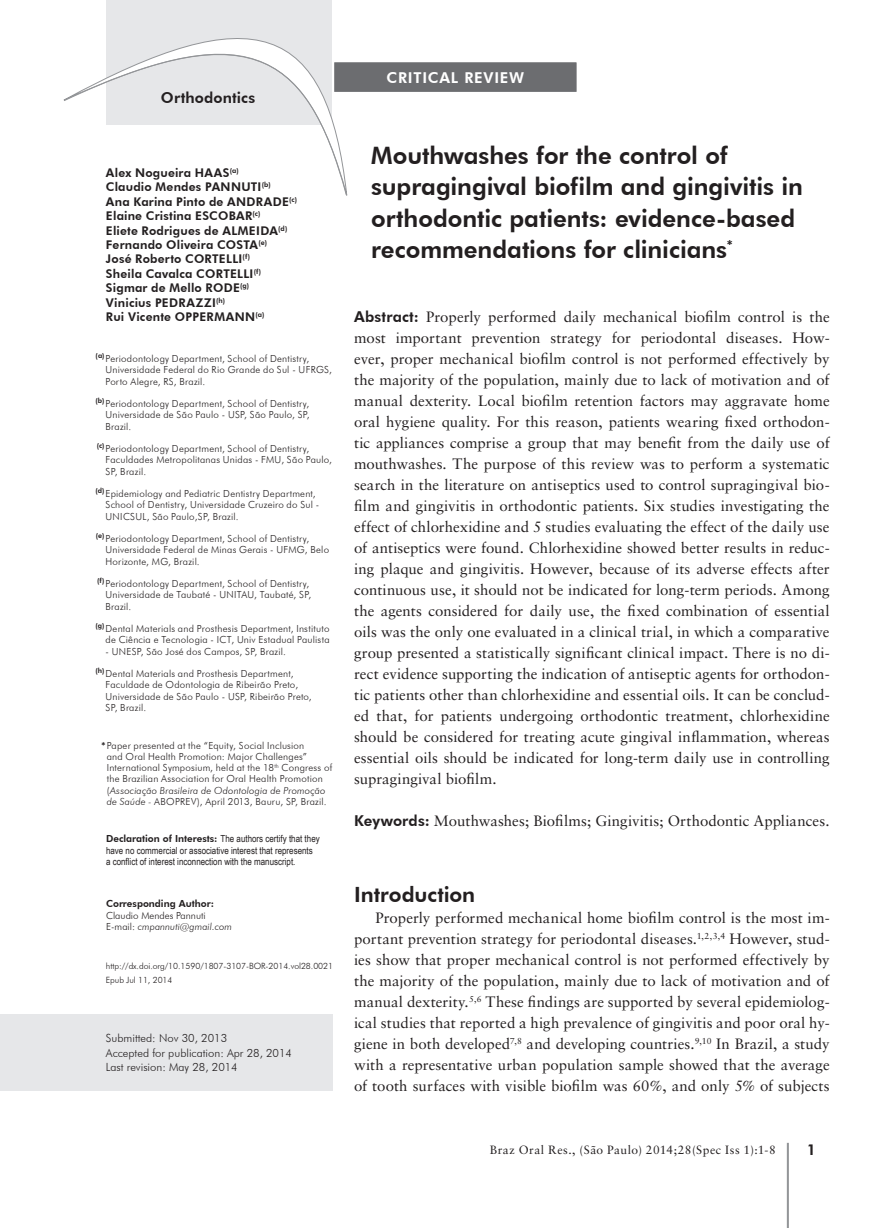
<style>
.page{position:relative;width:894px;height:1228px;background:#fff}
.page>*{position:absolute;margin:0;border:0;box-sizing:border-box;transform-origin:0 0}
.t1{font:800 24px/31.5px "Futura BT";color:#231f20}
.t2{font:800 21px "Futura BT";letter-spacing:-.005em;color:#231f20}
.t3{font:15px/21px "Sabon LT Std";color:#231f20;text-align:justify}
.t4{font:800 15px "Futura BT";letter-spacing:.05em;color:#fff}
.t5{font:800 15px "Futura BT";letter-spacing:.005em;color:#231f20}
.t6{font:800 12px/14.4px "Futura BT";letter-spacing:.02em;color:#231f20}
.t7{font:12px "Sabon LT Std";letter-spacing:.04em;color:#231f20}
.t8{font:300 11.25px/14.2px "Futura BT";color:#231f20}
.t9{font:300 9.75px/11.2px "Futura BT";letter-spacing:.02em;color:#231f20}
.t10{font:9.75px/11.7px "Arial Narrow";color:#231f20}
.t11{font:300 9.75px/11.7px "Futura BT";color:#231f20}
.t12{font:800 9.75px "Futura BT";color:#231f20}
.t13{font:300 8.7px/14.2px "Futura BT";letter-spacing:-.005em;color:#231f20}
.t14{font:800 6.9px "Futura BT";color:#231f20}
.s1{font-weight:800}
.s2{font-style:italic}
.s3{font-family:"Futura BT";font-weight:800}
</style>
<div class="page">
<div style="left:106px;top:0;width:226px;height:43px;background:#e6e7e9"></div>
<div style="left:0;top:1014px;width:333px;height:76px;background:#e6e7e9"></div>
<svg style="left:63px;top:43px;width:284px;height:153px"></svg>
<hr style="left:786px;top:1143px;width:2px;height:85px;background:#939598">
<div style="left:333px;top:61px;width:244px;height:32px;background:#6c6d70"></div>
<div style="left:332px;top:60px;width:246px;height:34px;border:2px solid #fff"></div>
<p class="t5" style="left:161px;top:89px;width:96px">Orthodontics</p>
<p class="t6" style="left:106px;top:165px;width:193px">Alex Nogueira HAAS<sup>(a)<br></sup>Claudio Mendes PANNUTI <sup>(b)<br></sup>Ana Karina Pinto de ANDRADE <sup>(c)<br></sup>E laine Cristina ESCOBAR<sup>(c)<br></sup>E liete Rodrigues de ALMEI DA<sup>(d)<br></sup>Fernando Oliveira COSTA<sup>(e)<br></sup>José Roberto CORTELLI</p>
<p class="t14" style="left:242px;top:253px;width:9px">(f)</p>
<p class="t6" style="left:106px;top:266px;width:116px">Sheila Cavalca CORTELLI</p>
<p class="t14" style="left:253px;top:267px;width:9px">(f)</p>
<p class="t6" style="left:106px;top:281px;width:160px">Sigmar de Mello RODE <sup>(g)<br></sup>Vinicius PE DRAZZI <sup>(h)<br></sup>Rui Vicente OPPERMANN<sup>(a)</sup></p>
<p class="t9" style="left:105px;top:353px;width:228px;text-indent:-10px"><sup>(a)</sup>Periodontology Department, School of Dentistry,<br>Universidade Federal do Rio Grande do Sul - UFRGS,<br>Porto Alegre, RS, Brazil.</p>
<p class="t9" style="left:105px;top:398px;width:206px;text-align:justify;text-indent:-10px"><sup>(b)</sup>Periodontology Department, School of Dentistry, Universidade de São Paulo - USP, São Paulo, SP, Brazil.</p>
<p class="t9" style="left:105px;top:443px;width:228px;text-indent:-9px"><sup>(c)</sup>Periodontology Department, School of Dentistry,<br>Faculdades Metropolitanas Unidas - FMU, São Paulo,<br>SP, Brazil.</p>
<p class="t9" style="left:105px;top:488px;width:215px;text-indent:-10px"><sup>(d)</sup>Epidemiology and Pediatric Dentistry Department,<br>School of Dentistry, Universidade Cruzeiro do Sul -<br>UNICSUL, São Paulo,SP, Brazil.</p>
<p class="t9" style="left:105px;top:533px;width:225px;text-indent:-10px"><sup>(e)</sup>Periodontology Department, School of Dentistry,<br>Universidade Federal de Minas Gerais - UFMG, Belo<br>Horizonte, MG, Brazil.</p>
<p class="t9" style="left:105px;top:578px;width:207px;text-indent:-8px"><sup>(f)</sup>Periodontology Department, School of Dentistry,<br>Universidade de Taubaté - UNITAU, Taubaté, SP,<br>Brazil.</p>
<p class="t9" style="left:96px;top:623px;width:235px;text-align:right"><sup>(g)</sup>Dental Materials and Prosthesis Department, Instituto de Ciência e Tecnologia - ICT, Univ Estadual Paulista</p>
<p class="t9" style="left:105px;top:645px;width:182px">- UNESP, São José dos Campos, SP, Brazil.</p>
<p class="t9" style="left:105px;top:668px;width:208px;text-indent:-10px"><sup>(h)</sup>Dental Materials and Prosthesis Department, Faculdade de Odontologia de Ribeirão Preto, Universidade de São Paulo - USP, Ribeirão Preto, SP, Brazil.</p>
<p class="t9" style="left:107px;top:739px;width:227px;text-indent:-6px"><span class="s1">*</span>Paper presented at the “Equity, Social Inclusion<br>and Oral Health Promotion: Major Challenges” International Symposium, held at the 18<sup>th</sup> Congress of the Brazilian Association for Oral Health Promotion (<span class="s2">Associação Brasileira de Odontologia de Promoção de Saúde -</span> ABOPREV), April 2013, Bauru, SP, Brazil.</p>
<p class="t10" style="left:106px;top:832px;width:215px"><span class="s3">Declaration of I nterests:</span> The authors certify that they have no commercial or associative interest that represents<br>a conflict of interest inconnection with the manuscript.</p>
<p class="t12" style="left:106px;top:898px;width:109px">Corresponding Author:</p>
<p class="t11" style="left:106px;top:909px;width:127px">Claudio Mendes Pannuti<br>E-mail: <span class="s2">cmpannuti@gmail.com</span></p>
<p class="t13" style="left:106px;top:958px;width:228px">http://dx.doi.org/10.1590/1807-3107-BOR-2014.vol28.0021<br>Epub Jul 11, 2014</p>
<p class="t8" style="left:106px;top:1031px;width:188px">Submitted: Nov 30, 2013<br>Accepted for publication: Apr 28, 2014<br>Last revision: May 28, 2014</p>
<p class="t4" style="left:386px;top:68px;width:139px">Critical Review</p>
<h1 class="t1" style="left:371px;top:139px;width:433px">Mouthwashes for the control of supragingival biofilm and gingivitis in orthodontic patients: evidence-based recommendations for clinicians<sup>*</sup></h1>
<p class="t3" style="left:354px;top:306px;width:477px"><span class="s3">Abstract:</span> Properly performed daily mechanical biofilm control is the most important prevention strategy for periodontal diseases. How&shy;ever, proper mechanical biofilm control is not performed effectively by the majority of the population, mainly due to lack of motivation and of manual dexterity. Local biofilm retention factors may aggravate home oral hygiene quality. For this reason, patients wearing fixed orthodon&shy;tic appliances comprise a group that may benefit from the daily use of mouthwashes. The purpose of this review was to perform a systematic search in the literature on antiseptics used to control supragingival bio&shy;film and gingivitis in orthodontic patients. Six studies investigating the effect of chlorhexidine and 5 studies evaluating the effect of the daily use of antiseptics were found. Chlorhexidine showed better results in reduc&shy;ing plaque and gingivitis. However, because of its adverse effects after continuous use, it should not be indicated for long-term periods. Among the agents considered for daily use, the fixed combination of essential oils was the only one evaluated in a clinical trial, in which a comparative group presented a statistically significant clinical impact. There is no di&shy;rect evidence supporting the indication of antiseptic agents for orthodon&shy;tic patients other than chlorhexidine and essential oils. It can be conclud&shy;ed that, for patients undergoing orthodontic treatment, chlorhexidine should be considered for treating acute gingival inflammation, whereas essential oils should be indicated for long-term daily use in controlling supragingival biofilm.</p>
<p class="t3" style="left:354px;top:810px;width:477px"><span class="s3">Keywords:</span> Mouthwashes; Biofilms; Gingivitis; Orthodontic Appliances.</p>
<h2 class="t2" style="left:354px;top:881px;width:123px">I ntroduction</h2>
<p class="t3" style="left:354px;top:907px;width:477px;text-indent:21px">Properly performed mechanical home biofilm control is the most im&shy;portant prevention strategy for periodontal diseases.<sup>1,2,3,4</sup> However, stud&shy;ies show that proper mechanical control is not performed effectively by the majority of the population, mainly due to lack of motivation and of manual dexterity.<sup>5,6</sup> These findings are supported by several epidemiolog&shy;ical studies that reported a high prevalence of gingivitis and poor oral hy&shy;giene in both developed<sup>7,8</sup> and developing countries.<sup>9,10</sup> In Brazil, a study with a representative urban population sample showed that the average of tooth surfaces with visible biofilm was 60 , and only 5 of subjects</p>
<p class="t7" style="left:490px;top:1143px;width:287px">Braz Oral Res., (São Paulo) 2014;28(Spec Iss 1):1-8</p>
<p class="t5" style="left:806px;top:1140px;width:11px">1</p>
</div>
